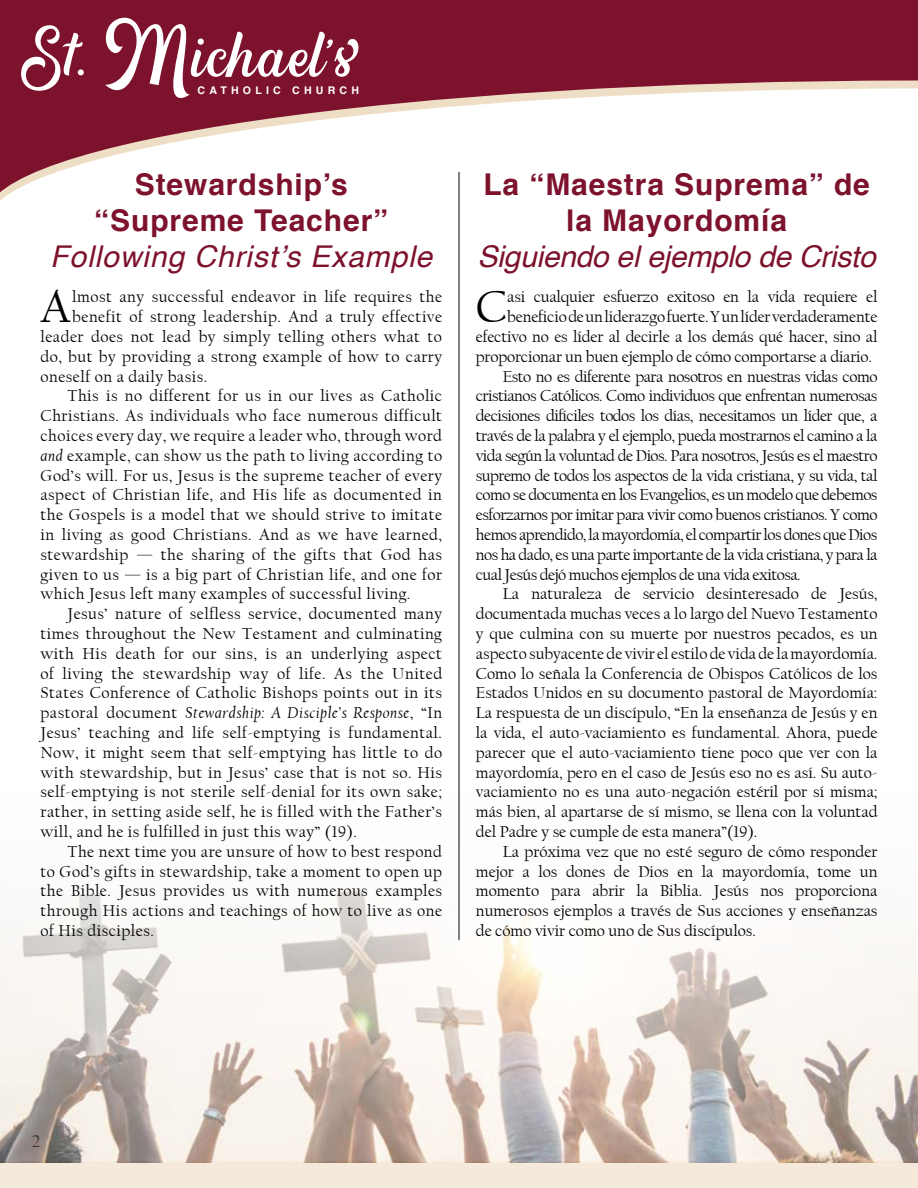
<style>
.page{position:relative;width:918px;height:1188px;background:#fff}
.page>*{position:absolute;margin:0;border:0;box-sizing:border-box;transform-origin:0 0}
.t1{font:75.75px "Hipsterious";color:#fff}
.t2{font:46.35px "Californian FB";color:#000}
.t3{font:700 30px/36px "Helvetica";letter-spacing:.03em;color:#7d122d;text-align:center}
.t4{font:italic 30px "Helvetica";letter-spacing:-.01em;color:#7d122d}
.t5{font:italic 30px "Helvetica";letter-spacing:.03em;color:#7d122d}
.t6{font:18px "Californian FB";color:#000}
.t7{font:16.5px "Californian FB";letter-spacing:.03em;color:#000}
.t8{font:16.5px "Californian FB";color:#000}
.t9{font:16.5px "Californian FB";letter-spacing:-.03em;color:#000}
.t10{font:italic 16.5px "Californian FB";letter-spacing:.03em;color:#000}
.t11{font:700 10.5px "Helvetica";letter-spacing:.4em;color:#fff}
.s1{font-size:71.55px}
.s2{font-size:91.8px}
.s3{font-style:italic}
.s4{font-style:normal}
</style>
<div class="page">
<div style="left:0;top:0;width:918px;height:80px;background:#7d122d"></div>
<div style="left:0;top:1161px;width:918px;height:27px;background:#f4e9da"></div>
<svg style="left:0;top:80px;width:918px;height:139px"></svg>
<img style="left:0;top:794px;width:918px;height:368px">
<hr style="left:459px;top:172px;width:1px;height:768px;background:#000">
<h1 class="t1" style="left:21px;top:8px;width:339px"><span class="s1">St.</span> <span class="s2">M</span>ichael’s</h1>
<p class="t11" style="left:197px;top:82px;width:163px">CATHOLIC CHURCH</p>
<h3 class="t3" style="left:94px;top:166px;width:295px">Stewardship’s “Supreme Teacher”</h3>
<h3 class="t5" style="left:50px;top:232px;width:384px">Following Christ’s Example</h3>
<h2 class="t2" style="left:40px;top:281px;width:32px">A</h2>
<p class="t7" style="left:72px;top:288px;width:371px">lmost any successful endeavor in life requires the</p>
<p class="t7" style="left:72px;top:308px;width:371px">benefit of strong leadership. And a truly effective</p>
<p class="t7" style="left:41px;top:327px;width:403px">leader does not lead by simply telling others what to</p>
<p class="t7" style="left:41px;top:347px;width:403px">do, but by providing a strong example of how to carry</p>
<p class="t7" style="left:41px;top:367px;width:168px">oneself on a daily basis.</p>
<p class="t7" style="left:67px;top:387px;width:376px">This is no different for us in our lives as Catholic</p>
<p class="t7" style="left:41px;top:407px;width:403px">Christians. As individuals who face numerous difficult</p>
<p class="t7" style="left:41px;top:426px;width:403px">choices every day, we require a leader who, through word</p>
<p class="t7" style="left:41px;top:446px;width:403px"><span class="s3">and</span> example, can show us the path to living according to</p>
<p class="t7" style="left:41px;top:466px;width:403px">God’s will. For us, Jesus is the supreme teacher of every</p>
<p class="t7" style="left:41px;top:486px;width:403px">aspect of Christian life, and His life as documented in</p>
<p class="t7" style="left:41px;top:506px;width:403px">the Gospels is a model that we should strive to imitate</p>
<p class="t7" style="left:41px;top:525px;width:403px">in living as good Christians. And as we have learned,</p>
<p class="t7" style="left:41px;top:545px;width:403px">stewardship — the sharing of the gifts that God has</p>
<p class="t7" style="left:41px;top:565px;width:403px">given to us — is a big part of Christian life, and one for</p>
<p class="t7" style="left:41px;top:585px;width:372px">which Jesus left many examples of successful living.</p>
<p class="t7" style="left:67px;top:605px;width:376px">Jesus’ nature of selfless service, documented many</p>
<p class="t7" style="left:41px;top:624px;width:403px">times throughout the New Testament and culminating</p>
<p class="t7" style="left:41px;top:644px;width:403px">with His death for our sins, is an underlying aspect</p>
<p class="t7" style="left:41px;top:664px;width:403px">of living the stewardship way of life. As the United</p>
<p class="t7" style="left:41px;top:684px;width:403px">States Conference of Catholic Bishops points out in its</p>
<p class="t10" style="left:41px;top:704px;width:403px"><span class="s4">pastoral document</span> Stewardship: A Disciple’s Response<span class="s4">, “In</span></p>
<p class="t7" style="left:41px;top:723px;width:403px">Jesus’ teaching and life self-emptying is fundamental.</p>
<p class="t7" style="left:41px;top:743px;width:403px">Now, it might seem that self-emptying has little to do</p>
<p class="t7" style="left:41px;top:763px;width:403px">with stewardship, but in Jesus’ case that is not so. His</p>
<p class="t7" style="left:41px;top:783px;width:403px">self-emptying is not sterile self-denial for its own sake;</p>
<p class="t7" style="left:41px;top:803px;width:403px">rather, in setting aside self, he is filled with the Father’s</p>
<p class="t7" style="left:41px;top:822px;width:318px">will, and he is fulfilled in just this way” (19).</p>
<p class="t7" style="left:67px;top:842px;width:376px">The next time you are unsure of how to best respond</p>
<p class="t7" style="left:41px;top:862px;width:403px">to God’s gifts in stewardship, take a moment to open up</p>
<p class="t7" style="left:41px;top:882px;width:403px">the Bible. Jesus provides us with numerous examples</p>
<p class="t7" style="left:41px;top:902px;width:403px">through His actions and teachings of how to live as one</p>
<p class="t7" style="left:41px;top:921px;width:115px">of His disciples.</p>
<h3 class="t3" style="left:483px;top:166px;width:388px">La “Maestra Suprema” de la Mayordomía</h3>
<h3 class="t4" style="left:478px;top:232px;width:400px">Siguiendo el ejemplo de Cristo</h3>
<h2 class="t2" style="left:476px;top:281px;width:33px">C</h2>
<p class="t8" style="left:507px;top:288px;width:372px">asi cualquier esfuerzo exitoso en la vida requiere el</p>
<p class="t8" style="left:507px;top:308px;width:372px">beneficio de un liderazgo fuerte. Y un líder verdaderamente</p>
<p class="t8" style="left:476px;top:327px;width:403px">efectivo no es líder al decirle a los demás qué hacer, sino al</p>
<p class="t8" style="left:476px;top:347px;width:398px">proporcionar un buen ejemplo de cómo comportarse a diario.</p>
<p class="t9" style="left:503px;top:367px;width:376px">Esto no es diferente para nosotros en nuestras vidas como</p>
<p class="t9" style="left:476px;top:387px;width:403px">cristianos Católicos. Como individuos que enfrentan numerosas</p>
<p class="t9" style="left:476px;top:407px;width:403px">decisiones difíciles todos los días, necesitamos un líder que, a</p>
<p class="t9" style="left:476px;top:426px;width:403px">través de la palabra y el ejemplo, pueda mostrarnos el camino a la</p>
<p class="t9" style="left:476px;top:446px;width:403px">vida según la voluntad de Dios. Para nosotros, Jesús es el maestro</p>
<p class="t9" style="left:476px;top:466px;width:403px">supremo de todos los aspectos de la vida cristiana, y su vida, tal</p>
<p class="t9" style="left:476px;top:486px;width:403px">como se documenta en los Evangelios, es un modelo que debemos</p>
<p class="t9" style="left:476px;top:506px;width:403px">esforzarnos por imitar para vivir como buenos cristianos. Y como</p>
<p class="t9" style="left:476px;top:525px;width:403px">hemos aprendido, la mayordomía, el compartir los dones que Dios</p>
<p class="t9" style="left:476px;top:545px;width:403px">nos ha dado, es una parte importante de la vida cristiana, y para la</p>
<p class="t9" style="left:476px;top:565px;width:326px">cual Jesús dejó muchos ejemplos de una vida exitosa.</p>
<p class="t8" style="left:503px;top:585px;width:376px">La naturaleza de servicio desinteresado de Jesús,</p>
<p class="t8" style="left:476px;top:605px;width:403px">documentada muchas veces a lo largo del Nuevo Testamento</p>
<p class="t8" style="left:476px;top:624px;width:403px">y que culmina con su muerte por nuestros pecados, es un</p>
<p class="t8" style="left:476px;top:644px;width:403px">aspecto subyacente de vivir el estilo de vida de la mayordomía.</p>
<p class="t8" style="left:476px;top:664px;width:403px">Como lo señala la Conferencia de Obispos Católicos de los</p>
<p class="t8" style="left:476px;top:684px;width:403px">Estados Unidos en su documento pastoral de Mayordomía:</p>
<p class="t8" style="left:476px;top:704px;width:403px">La respuesta de un discípulo, “En la enseñanza de Jesús y en</p>
<p class="t8" style="left:476px;top:723px;width:403px">la vida, el auto-vaciamiento es fundamental. Ahora, puede</p>
<p class="t8" style="left:476px;top:743px;width:403px">parecer que el auto-vaciamiento tiene poco que ver con la</p>
<p class="t8" style="left:476px;top:763px;width:403px">mayordomía, pero en el caso de Jesús eso no es así. Su auto-</p>
<p class="t8" style="left:476px;top:783px;width:403px">vaciamiento no es una auto-negación estéril por sí misma;</p>
<p class="t8" style="left:476px;top:803px;width:403px">más bien, al apartarse de sí mismo, se llena con la voluntad</p>
<p class="t8" style="left:476px;top:822px;width:283px">del Padre y se cumple de esta manera”(19).</p>
<p class="t8" style="left:503px;top:842px;width:376px">La próxima vez que no esté seguro de cómo responder</p>
<p class="t8" style="left:476px;top:862px;width:403px">mejor a los dones de Dios en la mayordomía, tome un</p>
<p class="t8" style="left:476px;top:882px;width:403px">momento para abrir la Biblia. Jesús nos proporciona</p>
<p class="t8" style="left:476px;top:902px;width:403px">numerosos ejemplos a través de Sus acciones y enseñanzas</p>
<p class="t8" style="left:476px;top:921px;width:282px">de cómo vivir como uno de Sus discípulos.</p>
<p class="t6" style="left:32px;top:1132px;width:10px">2</p>
</div>
